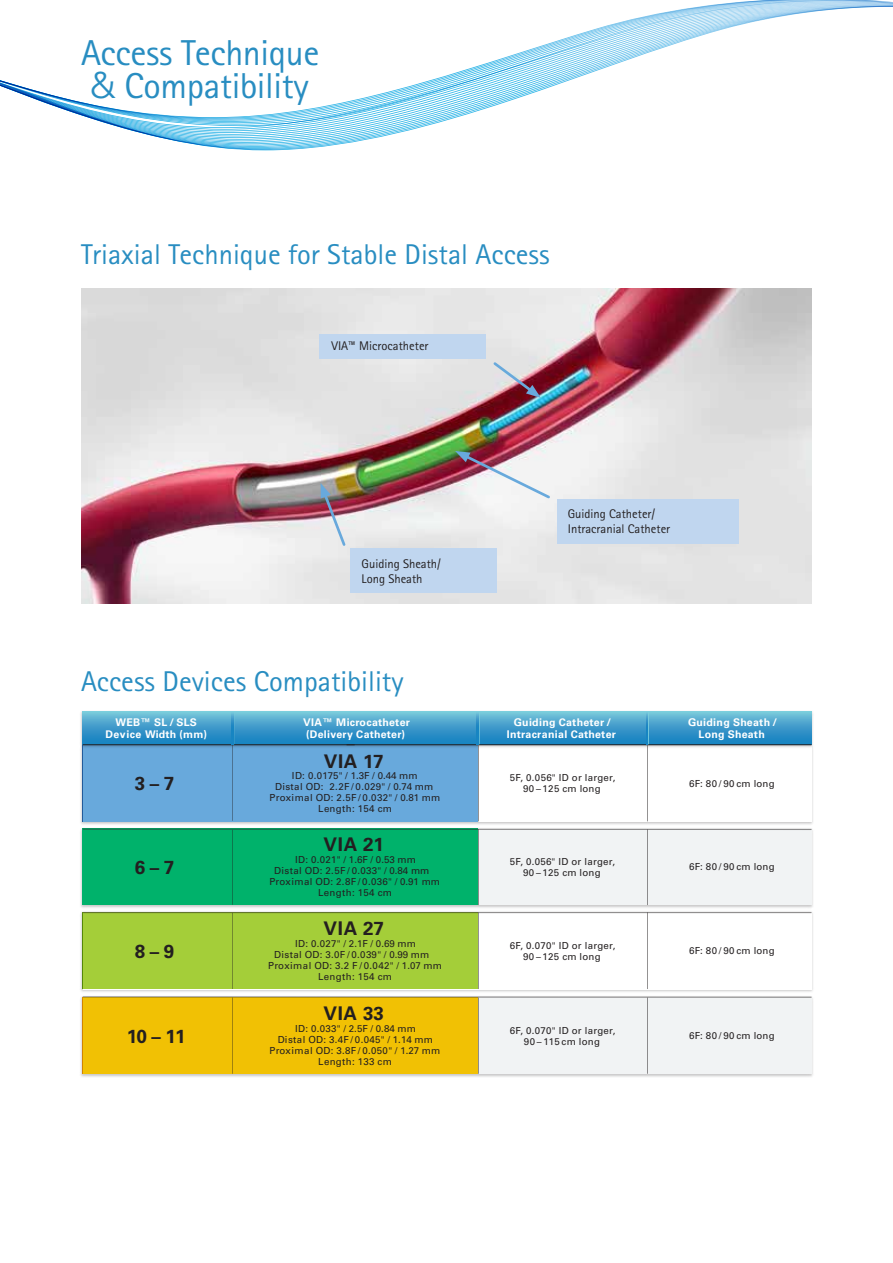
<style>
.page{position:relative;width:893px;height:1263px;background:#fff}
.page>*{position:absolute;margin:0;border:0;box-sizing:border-box;transform-origin:0 0}
.t1{font:36px/33px "Rotis Sans Serif Std";letter-spacing:-.01em;color:#288dc1}
.t2{font:28.65px "Rotis Sans Serif Std";color:#288dc1}
.t3{font:700 18.9px "Univers LT Std";letter-spacing:.03em;color:#231f20}
.t4{font:12.6px/15.1px "Rotis Sans Serif Std";color:#231f20}
.t5{font:700 10.65px/11.7px "Univers LT Std";letter-spacing:.025em;color:#fff;text-align:center}
.t6{font:9.75px/11.1px "Univers LT Std";letter-spacing:.03em;color:#231f20;text-align:center}
.t7{font:9.75px "Univers LT Std";letter-spacing:.01em;color:#231f20}
.s1{font-family:"Univers LT Std";font-weight:300}
</style>
<div class="page">
<img style="left:80px;top:749px;width:733px;height:328px">
<div style="left:83px;top:829px;width:728px;height:76px;background:#f1f3f4"></div>
<svg style="left:83px;top:998px;width:728px;height:76px;fill:#f1c104"></svg>
<hr style="left:647px;top:997px;width:1px;height:77px;background:#231f20">
<div style="left:83px;top:829px;width:395px;height:76px;background:#00b26b"></div>
<svg style="left:83px;top:749px;width:728px;height:73px;fill:#68a9dc"></svg>
<img style="left:80px;top:711px;width:733px;height:38px">
<svg style="left:83px;top:711px;width:728px;height:33px;background:#429fcb"></svg>
<hr style="left:647px;top:745px;width:1px;height:76px;background:#231f20">
<hr style="left:647px;top:829px;width:1px;height:76px;background:#231f20">
<hr style="left:83px;top:744px;width:728px;height:1px;background:#231f20">
<svg style="left:83px;top:913px;width:728px;height:76px;fill:#a4ce39"></svg>
<hr style="left:478px;top:997px;width:1px;height:77px;background:#231f20">
<hr style="left:478px;top:745px;width:1px;height:76px;background:#231f20">
<hr style="left:478px;top:829px;width:1px;height:76px;background:#231f20">
<hr style="left:478px;top:912px;width:1px;height:77px;background:#231f20">
<hr style="left:647px;top:912px;width:1px;height:77px;background:#231f20">
<hr style="left:83px;top:828px;width:728px;height:2px;background:#231f20">
<hr style="left:83px;top:912px;width:728px;height:1px;background:#231f20">
<hr style="left:83px;top:996px;width:728px;height:2px;background:#231f20">
<hr style="left:232px;top:997px;width:1px;height:77px;background:#231f20">
<hr style="left:232px;top:744px;width:1px;height:77px;background:#231f20">
<hr style="left:232px;top:913px;width:1px;height:76px;background:#231f20">
<hr style="left:232px;top:830px;width:1px;height:75px;background:#231f20">
<hr style="left:648px;top:711px;width:1px;height:33px;background:#7ccfdd">
<svg style="left:646px;top:711px;width:2px;height:33px"></svg>
<hr style="left:478px;top:711px;width:2px;height:33px;background:#7ccfdd">
<svg style="left:477px;top:711px;width:1px;height:33px"></svg>
<hr style="left:233px;top:711px;width:1px;height:33px;background:#7ccfdd">
<svg style="left:231px;top:711px;width:2px;height:33px"></svg>
<img style="left:81px;top:289px;width:731px;height:314px">
<div style="left:319px;top:334px;width:167px;height:24px;background:#c0d6ef"></div>
<div style="left:351px;top:549px;width:146px;height:44px;background:#c0d6ef"></div>
<div style="left:557px;top:499px;width:182px;height:45px;background:#c0d6ef"></div>
<svg style="left:491px;top:360px;width:50px;height:38px;background:#b798a4"></svg>
<svg style="left:320px;top:483px;width:28px;height:65px;background:#b7a7ac"></svg>
<svg style="left:455px;top:451px;width:97px;height:50px"></svg>
<svg style="left:0;top:5px;width:893px;height:145px"></svg>
<h1 class="t1" style="left:81px;top:37px;width:240px">Access Technique <span class="s1">&amp;</span> Compatibility</h1>
<h2 class="t2" style="left:81px;top:237px;width:470px">Triaxial Technique for Stable Distal Access</h2>
<p class="t4" style="left:331px;top:338px;width:99px">VIA™ Microcatheter</p>
<p class="t4" style="left:362px;top:556px;width:81px">Guiding Sheath/<br>Long Sheath</p>
<h2 class="t2" style="left:81px;top:665px;width:324px">Access Devices Compatibility</h2>
<p class="t4" style="left:568px;top:506px;width:104px">Guiding Catheter/<br>Intracranial Catheter</p>
<p class="t5" style="left:105px;top:716px;width:103px">WEB™ SL / SLS<br>Device Width (mm)</p>
<p class="t5" style="left:303px;top:716px;width:108px;text-align:left">VIA™ Microcatheter (Delivery Catheter)</p>
<p class="t5" style="left:507px;top:716px;width:111px">Guiding Catheter /<br>Intracranial Catheter</p>
<p class="t5" style="left:688px;top:716px;width:91px">Guiding Sheath /<br>Long Sheath</p>
<h3 class="t3" style="left:135px;top:772px;width:41px">3 – 7</h3>
<h3 class="t3" style="left:324px;top:750px;width:61px">VIA 17</h3>
<p class="t6" style="left:270px;top:770px;width:172px">ID: 0.0175" / 1.3F / 0.44 mm<br>Distal OD: 2.2F / 0.029" / 0.74 mm<br>Proximal OD: 2.5F / 0.032" / 0.81 mm<br>Length: 154 cm</p>
<p class="t6" style="left:510px;top:772px;width:107px">5F, 0.056" ID or larger,<br>90 – 125 cm long</p>
<p class="t6" style="left:689px;top:778px;width:87px">6F: 80 / 90 cm long</p>
<h3 class="t3" style="left:324px;top:834px;width:62px">VIA 21</h3>
<p class="t6" style="left:269px;top:854px;width:172px">ID: 0.021" / 1.6F / 0.53 mm<br>Distal OD: 2.5F / 0.033" / 0.84 mm<br>Proximal OD: 2.8F / 0.036" / 0.91 mm<br>Length: 154 cm</p>
<p class="t6" style="left:510px;top:856px;width:107px">5F, 0.056" ID or larger,<br>90 – 125 cm long</p>
<p class="t6" style="left:689px;top:861px;width:87px">6F: 80 / 90 cm long</p>
<h3 class="t3" style="left:135px;top:856px;width:41px">6 – 7</h3>
<h3 class="t3" style="left:135px;top:940px;width:41px">8 – 9</h3>
<h3 class="t3" style="left:127px;top:1025px;width:60px">10 – 11</h3>
<h3 class="t3" style="left:324px;top:918px;width:62px">VIA 27</h3>
<p class="t7" style="left:295px;top:937px;width:122px">ID: 0.027" / 2.1F / 0.69 mm</p>
<p class="t6" style="left:274px;top:949px;width:157px">Distal OD: 3.0F / 0.039" / 0.99 mm</p>
<p class="t6" style="left:268px;top:960px;width:175px">Proximal OD: 3.2 F / 0.042" / 1.07 mm</p>
<p class="t6" style="left:318px;top:971px;width:75px">Length: 154 cm</p>
<p class="t6" style="left:510px;top:940px;width:107px">6F, 0.070" ID or larger,<br>90 – 125 cm long</p>
<p class="t6" style="left:689px;top:945px;width:87px">6F: 80 / 90 cm long</p>
<h3 class="t3" style="left:324px;top:1003px;width:62px">VIA 33</h3>
<p class="t6" style="left:269px;top:1023px;width:172px">ID: 0.033" / 2.5F / 0.84 mm<br>Distal OD: 3.4F / 0.045" / 1.14 mm<br>Proximal OD: 3.8F / 0.050" / 1.27 mm<br>Length: 133 cm</p>
<p class="t6" style="left:510px;top:1025px;width:107px">6F, 0.070" ID or larger,<br>90 – 115 cm long</p>
<p class="t6" style="left:689px;top:1030px;width:87px">6F: 80 / 90 cm long</p>
</div>
